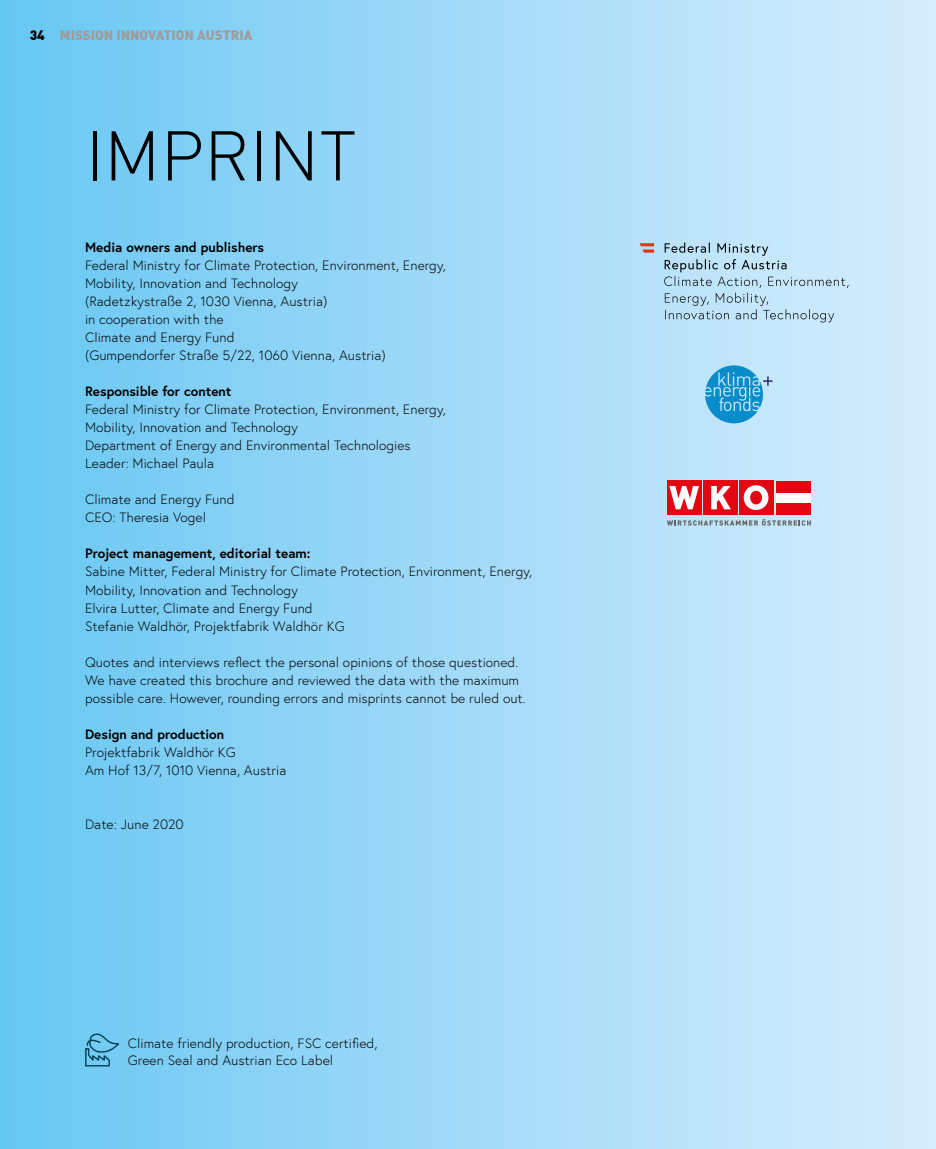
<style>
.page{position:relative;width:936px;height:1149px;background:#fff}
.page>*{position:absolute;margin:0;border:0;box-sizing:border-box;transform-origin:0 0}
.Thema_Head{font:300 69px "DIN Pro";color:#000}
.Fliess_3{font:300 13.5px/18px "Europa Austria";color:#000}
.Fliess_3-2{font:700 13.5px "Europa Austria";color:#000}
.t1{font:900 13.5px "DIN Pro";color:#9d9d9c}
.s1{color:#000}
</style>
<div class="page">
<div style="left:0;top:0;width:935px;height:1148px;background:linear-gradient(to right,#69c7f3,#d9eefd)"></div>
<svg style="left:85px;top:1033px;width:33px;height:33px"></svg>
<svg style="left:705px;top:365px;width:67px;height:58px;background:#5bb3de"></svg>
<div style="left:776px;top:492px;width:34px;height:11px;background:#fff"></div>
<div style="left:739px;top:480px;width:34px;height:35px;background:#e30613"></div>
<div style="left:703px;top:480px;width:34px;height:35px;background:#e30613"></div>
<svg style="left:666px;top:518px;width:144px;height:7px"></svg>
<svg style="left:711px;top:486px;width:19px;height:23px"></svg>
<div style="left:667px;top:480px;width:34px;height:35px;background:#e30613"></div>
<svg style="left:669px;top:486px;width:30px;height:23px"></svg>
<div style="left:776px;top:480px;width:34px;height:12px;background:#e30613"></div>
<div style="left:776px;top:503px;width:34px;height:12px;background:#e30613"></div>
<svg style="left:743px;top:485px;width:25px;height:25px"></svg>
<div style="left:750px;top:491px;width:11px;height:12px;background:#e30613;border-radius:50%"></div>
<div style="left:750px;top:491px;width:11px;height:13px;border:1px solid #e30613;border-radius:50%"></div>
<svg style="left:664px;top:242px;width:184px;height:80px;background:#b3d3e6"></svg>
<svg style="left:639px;top:243px;width:15px;height:9px"></svg>
<p class="t1" style="left:30px;top:26px;width:224px"><span class="s1">34</span> MISSION INNOVATION AUSTRIA</p>
<p class="Thema_Head" style="left:85px;top:113px;width:273px">IMPRINT</p>
<p class="Fliess_3-2" style="left:85px;top:238px;width:180px">Media owners and publishers</p>
<p class="Fliess_3" style="left:85px;top:256px;width:362px">Federal Ministry for Climate Protection, Environment, Energy,<br>Mobility, Innovation and Technology<br>(Radetzkystraße 2, 1030 Vienna, Austria)</p>
<p class="Fliess_3" style="left:85px;top:310px;width:140px">in cooperation with the</p>
<p class="Fliess_3" style="left:85px;top:328px;width:151px">Climate and Energy Fund</p>
<p class="Fliess_3" style="left:85px;top:346px;width:302px">(Gumpendorfer Straße 5/22, 1060 Vienna, Austria)</p>
<p class="Fliess_3-2" style="left:85px;top:382px;width:148px">Responsible for content</p>
<p class="Fliess_3" style="left:85px;top:400px;width:362px">Federal Ministry for Climate Protection, Environment, Energy,<br>Mobility, Innovation and Technology</p>
<p class="Fliess_3" style="left:85px;top:436px;width:327px">Department of Energy and Environmental Technologies</p>
<p class="Fliess_3" style="left:85px;top:454px;width:130px">Leader: Michael Paula</p>
<p class="Fliess_3" style="left:85px;top:490px;width:151px">Climate and Energy Fund</p>
<p class="Fliess_3" style="left:85px;top:508px;width:122px">CEO: Theresia Vogel</p>
<p class="Fliess_3-2" style="left:85px;top:544px;width:227px">Project management, editorial team:</p>
<p class="Fliess_3" style="left:85px;top:562px;width:449px">Sabine Mitter, Federal Ministry for Climate Protection, Environment, Energy,<br>Mobility, Innovation and Technology</p>
<p class="Fliess_3" style="left:85px;top:598px;width:229px">Elvira Lutter, Climate and Energy Fund</p>
<p class="Fliess_3" style="left:85px;top:616px;width:261px">Stefanie Waldhör, Projektfabrik Waldhör KG</p>
<p class="Fliess_3" style="left:85px;top:652px;width:442px">Quotes and interviews reflect the personal opinions of those questioned.<br>We have created this brochure and reviewed the data with the maximum possible care. However, rounding errors and misprints cannot be ruled out.</p>
<p class="Fliess_3-2" style="left:85px;top:724px;width:140px">Design and production</p>
<p class="Fliess_3" style="left:85px;top:742px;width:152px">Projektfabrik Waldhör KG</p>
<p class="Fliess_3" style="left:85px;top:760px;width:203px">Am Hof 13/7, 1010 Vienna, Austria</p>
<p class="Fliess_3" style="left:85px;top:814px;width:100px">Date: June 2020</p>
<p class="Fliess_3" style="left:128px;top:1034px;width:251px;line-height:16.2px">Climate friendly production, FSC certified,<br>Green Seal and Austrian Eco Label</p>
</div>
